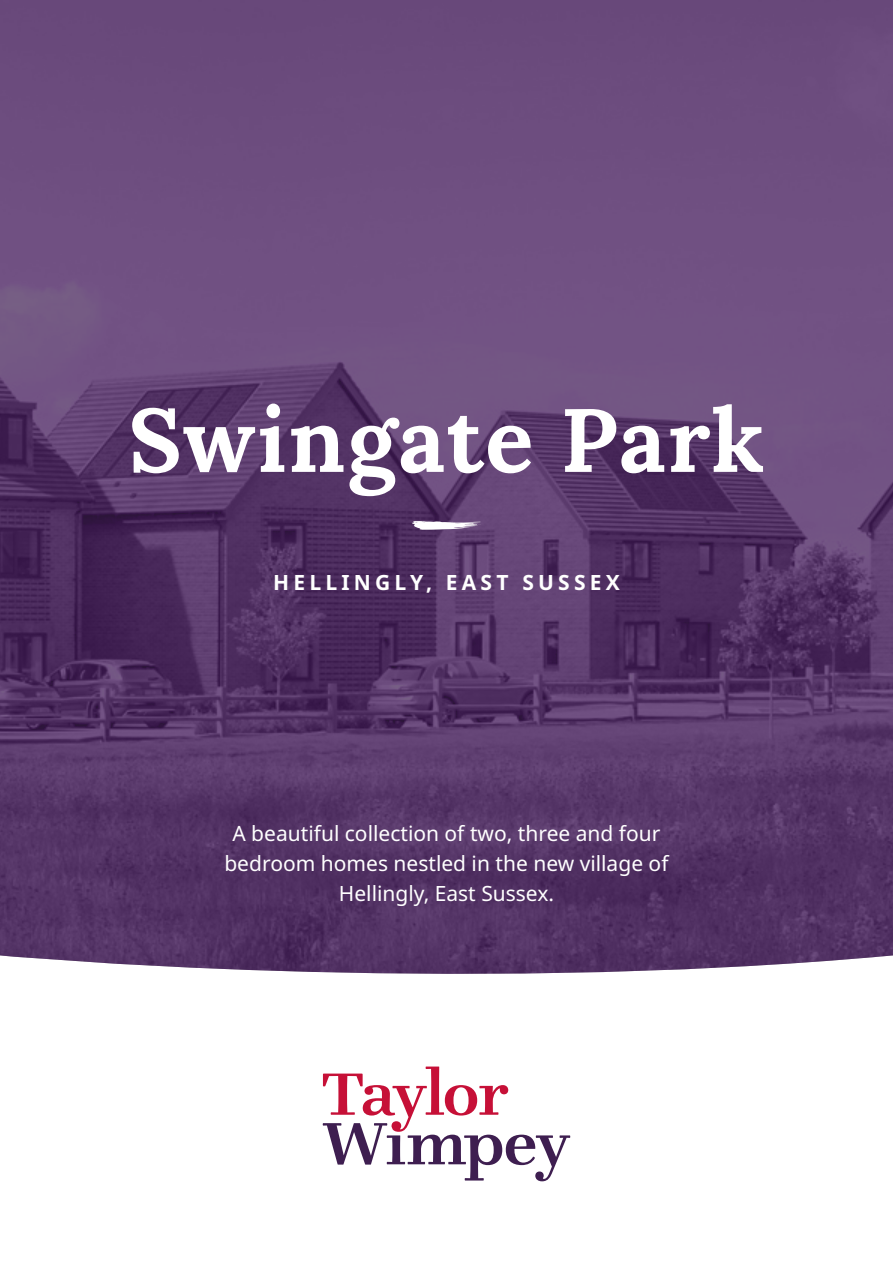
<style>
.page{position:relative;width:893px;height:1263px;background:#fff}
.page>*{position:absolute;margin:0;border:0;box-sizing:border-box;transform-origin:0 0}
.t1{font:700 89.55px "Lora";letter-spacing:.02em;color:#fff}
.t2{font:21px/30px "Noto Sans";color:#fff;text-align:center}
.t3{font:700 21px "Noto Sans";letter-spacing:.2em;color:#fff}
</style>
<div class="page">
<img style="left:0;top:0;width:893px;height:974px">
<svg style="left:323px;top:1066px;width:247px;height:115px"></svg>
<svg style="left:412px;top:521px;width:69px;height:9px"></svg>
<h1 class="t1" style="left:128px;top:364px;width:638px">Swingate Park</h1>
<p class="t3" style="left:273px;top:567px;width:348px">HELLINGLY, EAST SUSSEX</p>
<p class="t2" style="left:224px;top:819px;width:446px">A beautiful collection of two, three and four bedroom homes nestled in the new village of<br>Hellingly, East Sussex.</p>
</div>
